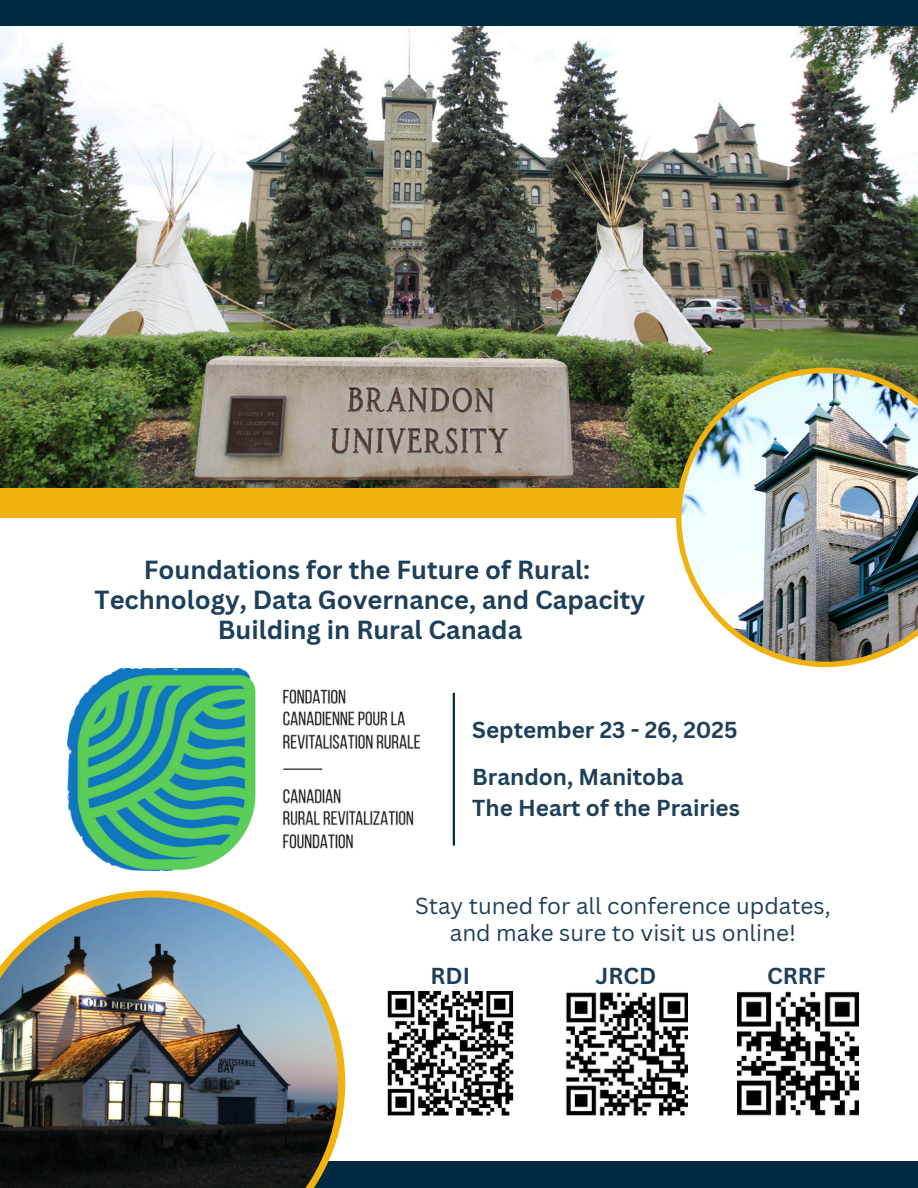
<style>
.page{position:relative;width:918px;height:1188px;background:#fff}
.page>*{position:absolute;margin:0;border:0;box-sizing:border-box;transform-origin:0 0}
.t1{font:700 25.5px/30.3px "Canva Sans";color:#1d3f5a;text-align:center}
.t2{font:700 22.5px "Canva Sans";color:#1d3f5a}
.t3{font:22.5px "Canva Sans";color:#1d3f5a}
</style>
<div class="page">
<div style="left:0;top:1162px;width:918px;height:26px;background:#002942"></div>
<div style="left:0;top:488px;width:891px;height:29px;background:#efb20f"></div>
<img style="left:0;top:26px;width:918px;height:462px">
<div style="left:0;top:0;width:918px;height:26px;background:#002942"></div>
<img style="left:0;top:890px;width:345px;height:298px">
<img style="left:676px;top:368px;width:242px;height:299px">
<hr style="left:453px;top:693px;width:2px;height:152px;background:#002942">
<img style="left:67px;top:668px;width:353px;height:203px">
<img style="left:388px;top:991px;width:126px;height:125px">
<img style="left:566px;top:992px;width:122px;height:124px">
<img style="left:738px;top:991px;width:120px;height:125px">
<p class="t1" style="left:95px;top:554px;width:552px">Foundations for the Future of Rural:<br>Technology, Data Governance, and Capacity<br>Building in Rural Canada</p>
<h3 class="t2" style="left:472px;top:714px;width:267px">September 23 - 26, 2025</h3>
<h3 class="t2" style="left:472px;top:761px;width:213px">Brandon, Manitoba</h3>
<h3 class="t2" style="left:472px;top:792px;width:269px">The Heart of the Prairies</h3>
<p class="t3" style="left:415px;top:890px;width:417px">Stay tuned for all conference updates,</p>
<p class="t3" style="left:450px;top:917px;width:348px">and make sure to visit us online!</p>
<h2 class="t2" style="left:431px;top:960px;width:41px">RDI</h2>
<h2 class="t2" style="left:595px;top:960px;width:62px">JRCD</h2>
<p class="t2" style="left:767px;top:960px;width:60px">CRRF</p>
</div>
